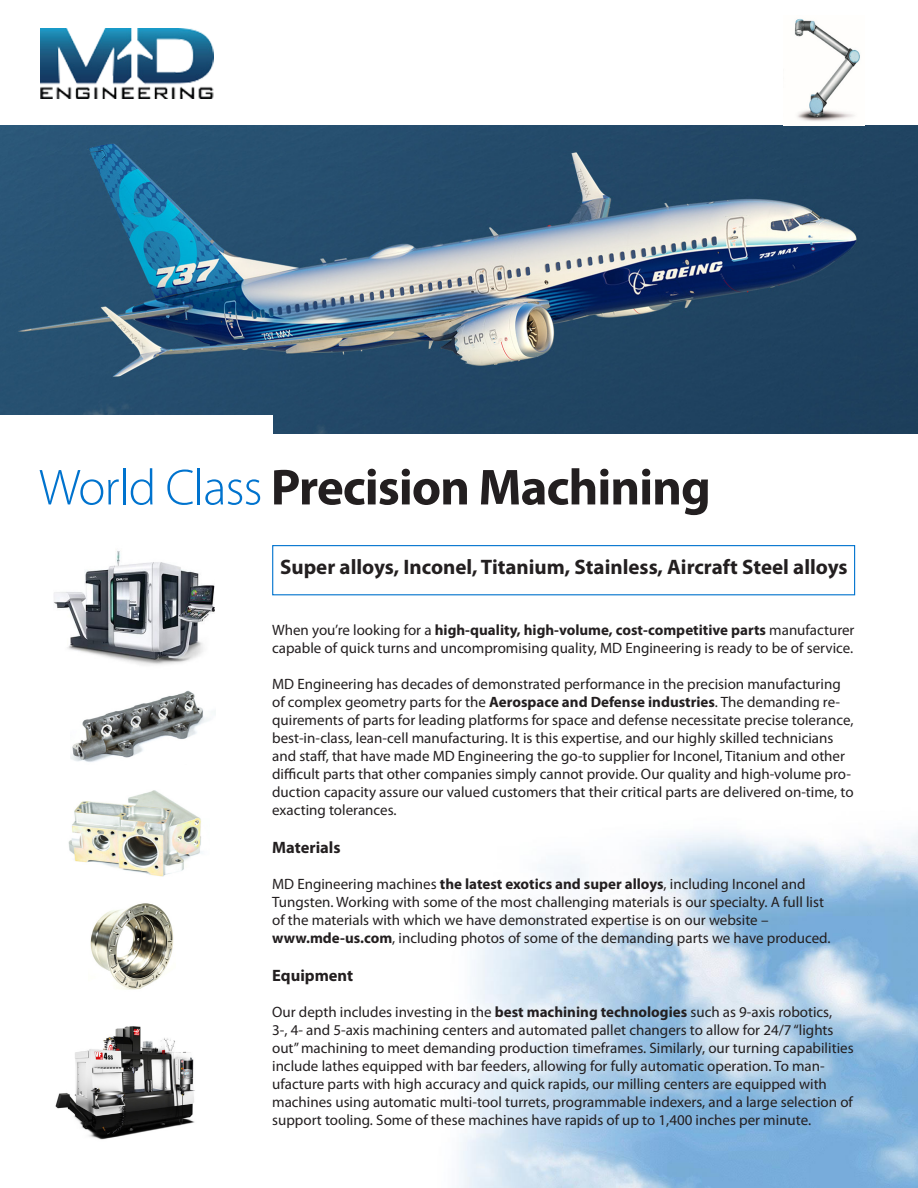
<style>
.page{position:relative;width:918px;height:1188px;background:#fff}
.page>*{position:absolute;margin:0;border:0;box-sizing:border-box;transform-origin:0 0}
.t1{font:700 51px "Myriad Pro";letter-spacing:-.02em;color:#231f20}
.t2{font:700 21px "Myriad Pro";color:#231f20}
.t3{font:700 16.5px "Myriad Pro";color:#231f20}
.t4{font:15px/18px "Myriad Pro";color:#231f20}
.s1{font-weight:300;color:#0073ce}
.s2{font-weight:700}
</style>
<div class="page">
<img style="left:40px;top:28px;width:173px;height:70px">
<img style="left:0;top:125px;width:918px;height:308px">
<div style="left:0;top:415px;width:272px;height:31px;background:#fff"></div>
<img style="left:55px;top:1026px;width:140px;height:114px">
<img style="left:54px;top:551px;width:161px;height:114px">
<div style="left:272px;top:545px;width:583px;height:50px;border:1px solid #0073ce"></div>
<img style="left:68px;top:790px;width:134px;height:87px">
<img style="left:90px;top:903px;width:84px;height:87px">
<img style="left:70px;top:690px;width:145px;height:72px">
<img style="left:794px;top:19px;width:66px;height:102px">
<p class="t1" style="left:39px;top:454px;width:674px"><span class="s1">World Class</span> Precision Machining</p>
<p class="t2" style="left:280px;top:553px;width:569px">Super alloys, Inconel, Titanium, Stainless, Aircraft Steel alloys</p>
<p class="t4" style="left:272px;top:621px;width:584px">When you’re looking for a <span class="s2">high-quality, high-volume, cost-competitive parts</span> manufacturer capable of quick turns and uncompromising quality, MD Engineering is ready to be of service.</p>
<p class="t4" style="left:272px;top:675px;width:583px">MD Engineering has decades of demonstrated performance in the precision manufacturing of complex geometry parts for the <span class="s2">Aerospace and Defense industries</span>. The demanding re&shy;quirements of parts for leading platforms for space and defense necessitate precise tolerance, best-in-class, lean-cell manufacturing. It is this expertise, and our highly skilled technicians and staff, that have made MD Engineering the go-to supplier for Inconel, Titanium and other difficult parts that other companies simply cannot provide. Our quality and high-volume pro&shy;duction capacity assure our valued customers that their critical parts are delivered on-time, to exacting tolerances.</p>
<p class="t3" style="left:272px;top:837px;width:70px">Materials</p>
<p class="t4" style="left:272px;top:875px;width:535px">MD Engineering machines <span class="s2">the latest exotics and super alloys</span>, including Inconel and</p>
<p class="t4" style="left:272px;top:893px;width:553px">Tungsten. Working with some of the most challenging materials is our specialty. A full list</p>
<p class="t4" style="left:272px;top:911px;width:498px">of the materials with which we have demonstrated expertise is on our website –</p>
<p class="t4" style="left:272px;top:929px;width:560px"><span class="s2">www.mde-us.com</span>, including photos of some of the demanding parts we have produced.</p>
<p class="t3" style="left:272px;top:964px;width:83px">Equipment</p>
<p class="t4" style="left:272px;top:1002px;width:562px">Our depth includes investing in the <span class="s2">best machining technologies</span> such as 9-axis robotics,</p>
<p class="t4" style="left:272px;top:1020px;width:583px">3-, 4- and 5-axis machining centers and automated pallet changers to allow for 24/7 “lights out” machining to meet demanding production timeframes. Similarly, our turning capabilities include lathes equipped with bar feeders, allowing for fully automatic operation. To man&shy;ufacture parts with high accuracy and quick rapids, our milling centers are equipped with machines using automatic multi-tool turrets, programmable indexers, and a large selection of support tooling. Some of these machines have rapids of up to 1,400 inches per minute.</p>
</div>
